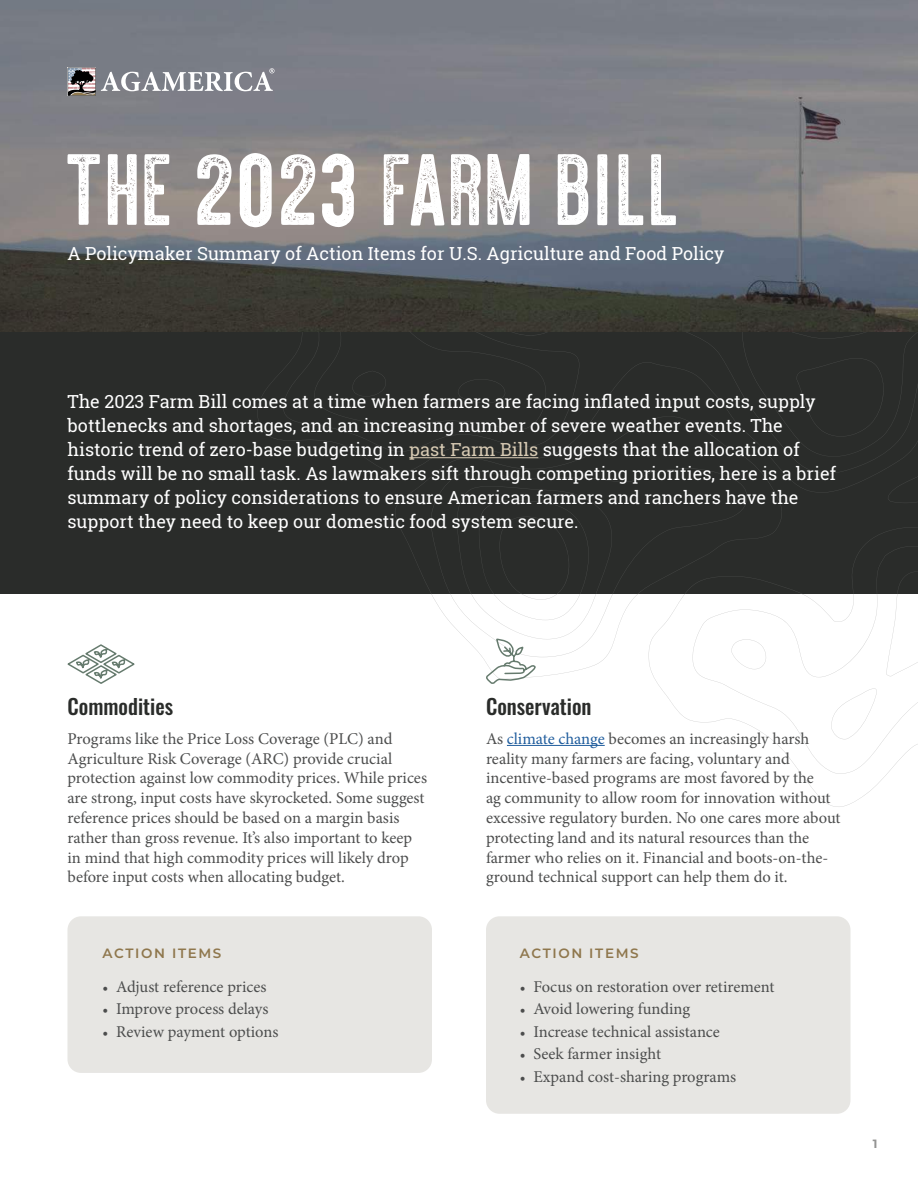
<style>
.page{position:relative;width:918px;height:1188px;background:#fff}
.page>*{position:absolute;margin:0;border:0;box-sizing:border-box;transform-origin:0 0}
.t1{font:112.5px "Holtzman Textured";color:#fff}
.t2{font:500 21px "Oswald";color:#2a2c2a}
.t3{font:18px/24px "Roboto Slab";color:#fff}
.t4{font:16.5px/19.8px "Minion Pro";letter-spacing:-.005em;color:#4c4d4d}
.t5{font:600 13.5px "Montserrat";letter-spacing:.12em;color:#8f774d}
.t6{font:700 12px "Montserrat";color:#949493}
.s1{font-size:138px}
.s2{color:#d7cab3}
.s3{color:#205d9d}
.s4{font-size:15px}
</style>
<div class="page">
<div style="left:0;top:330px;width:918px;height:264px;background:#2a2c2a"></div>
<svg style="left:888px;top:494px;width:28px;height:9px"></svg>
<svg style="left:648px;top:526px;width:270px;height:281px"></svg>
<svg style="left:257px;top:332px;width:661px;height:162px"></svg>
<img style="left:0;top:0;width:918px;height:332px">
<svg style="left:68px;top:68px;width:206px;height:28px"></svg>
<hr style="left:409px;top:457px;width:129px;height:1px;background:#d7cab3">
<div style="left:68px;top:916px;width:364px;height:157px;background:#e7e6e3;border-radius:14px"></div>
<div style="left:486px;top:916px;width:365px;height:198px;background:#e7e6e3;border-radius:14px"></div>
<hr style="left:507px;top:745px;width:98px;height:1px;background:#205d9d">
<svg style="left:455px;top:486px;width:159px;height:198px"></svg>
<svg style="left:67px;top:644px;width:68px;height:40px"></svg>
<h1 class="t1" style="left:68px;top:135px;width:618px">THE <span class="s1">2023</span> FARM BILL</h1>
<p class="t3" style="left:68px;top:243px;width:659px">A Policymaker Summary of Action Items for U.S. Agriculture and Food Policy</p>
<p class="t3" style="left:67px;top:390px;width:770px">The 2023 Farm Bill comes at a time when farmers are facing in昀氀ated input costs, supply bottlenecks and shortages, and an increasing number of severe weather events. The historic trend of zero-base budgeting in <span class="s2">past Farm Bills</span> suggests that the allocation of funds will be no small task. As lawmakers sift through competing priorities, here is a brief summary of policy considerations to ensure American farmers and ranchers have the support they need to keep our domestic food system secure.</p>
<p class="t2" style="left:68px;top:698px;width:107px">Commodities</p>
<p class="t2" style="left:486px;top:698px;width:107px">Conservation</p>
<p class="t4" style="left:68px;top:730px;width:361px">Programs like the Price Loss Coverage (PLC) and Agriculture Risk Coverage (ARC) provide crucial protection against low commodity prices. While prices are strong, input costs have skyrocketed. Some suggest reference prices should be based on a margin basis rather than gross revenue. It’s also important to keep in mind that high commodity prices will likely drop before input costs when allocating budget.</p>
<p class="t4" style="left:486px;top:730px;width:356px">As <span class="s3">climate change</span> becomes an increasingly harsh reality many farmers are facing, voluntary and incentive-based programs are most favored by the<br>ag community to allow room for innovation without excessive regulatory burden. No one cares more about protecting land and its natural resources than the farmer who relies on it. Financial and boots-on-the&shy;ground technical support can help them do it.</p>
<p class="t5" style="left:103px;top:948px;width:120px">ACTION ITEMS</p>
<p class="t5" style="left:520px;top:948px;width:120px">ACTION ITEMS</p>
<p class="t4" style="left:103px;top:978px;width:165px"><span class="s4">•</span> Adjust reference prices</p>
<p class="t4" style="left:103px;top:1001px;width:167px"><span class="s4">•</span> Improve process delays</p>
<p class="t4" style="left:103px;top:1023px;width:177px"><span class="s4">•</span> Review payment options</p>
<p class="t4" style="left:520px;top:978px;width:256px"><span class="s4">•</span> Focus on restoration over retirement</p>
<p class="t4" style="left:520px;top:1001px;width:172px"><span class="s4">•</span> Avoid lowering funding</p>
<p class="t4" style="left:520px;top:1023px;width:202px"><span class="s4">•</span> Increase technical assistance</p>
<p class="t4" style="left:520px;top:1046px;width:143px"><span class="s4">•</span> Seek farmer insight</p>
<p class="t4" style="left:520px;top:1068px;width:218px"><span class="s4">•</span> Expand cost-sharing programs</p>
<p class="t6" style="left:873px;top:1137px;width:6px">1</p>
</div>
